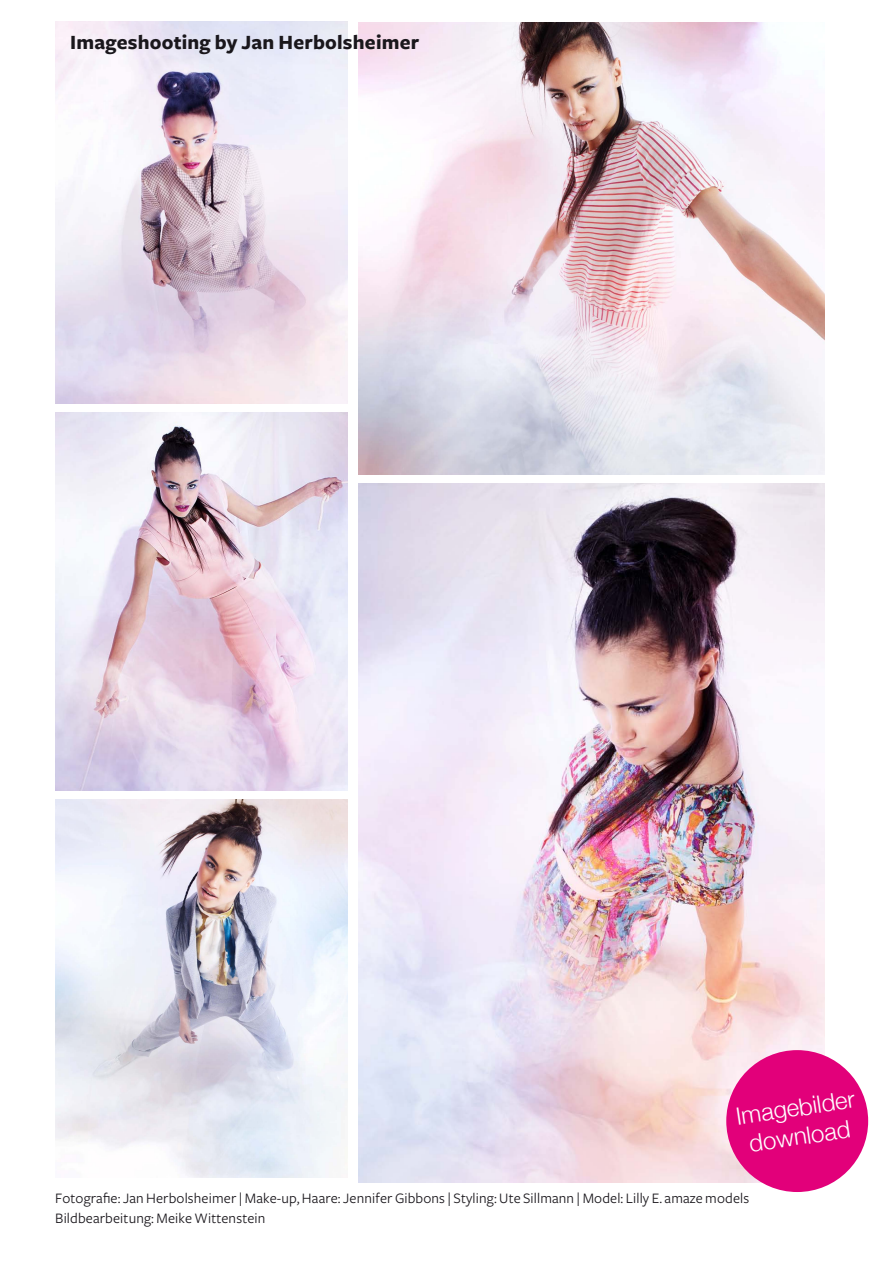
<style>
.page{position:relative;width:893px;height:1263px;background:#fff}
.page>*{position:absolute;margin:0;border:0;box-sizing:border-box;transform-origin:0 0}
.t1{font:300 24px "Helvetica Neue";color:#fff}
.t2{font:700 21px "Freight Sans";letter-spacing:.01em;color:#1a171c}
.t3{font:15px "Freight Sans";letter-spacing:.01em;color:#1a171c}
</style>
<div class="page">
<img style="left:358px;top:484px;width:467px;height:698px">
<img style="left:55px;top:21px;width:292px;height:383px">
<img style="left:55px;top:413px;width:292px;height:378px">
<img style="left:55px;top:799px;width:292px;height:378px">
<img style="left:358px;top:22px;width:467px;height:452px">
<div style="left:726px;top:1050px;width:142px;height:142px;background:#e2007a;border-radius:50%"></div>
<p class="t2" style="left:70px;top:31px;width:351px">Imageshooting by Jan Herbolsheimer</p>
<p class="t1" style="left:733px;top:1097px;width:122px;rotate:-8deg">Imagebilder</p>
<p class="t1" style="left:747px;top:1124px;width:103px;rotate:-8deg">download</p>
<p class="t3" style="left:55px;top:1190px;width:695px">Fotografie: Jan Herbolsheimer | Make-up, Haare: Jennifer Gibbons | Styling: Ute Sillmann | Model: Lilly E. amaze models</p>
<p class="t3" style="left:55px;top:1209px;width:212px">Bildbearbeitung: Meike Wittenstein</p>
</div>
